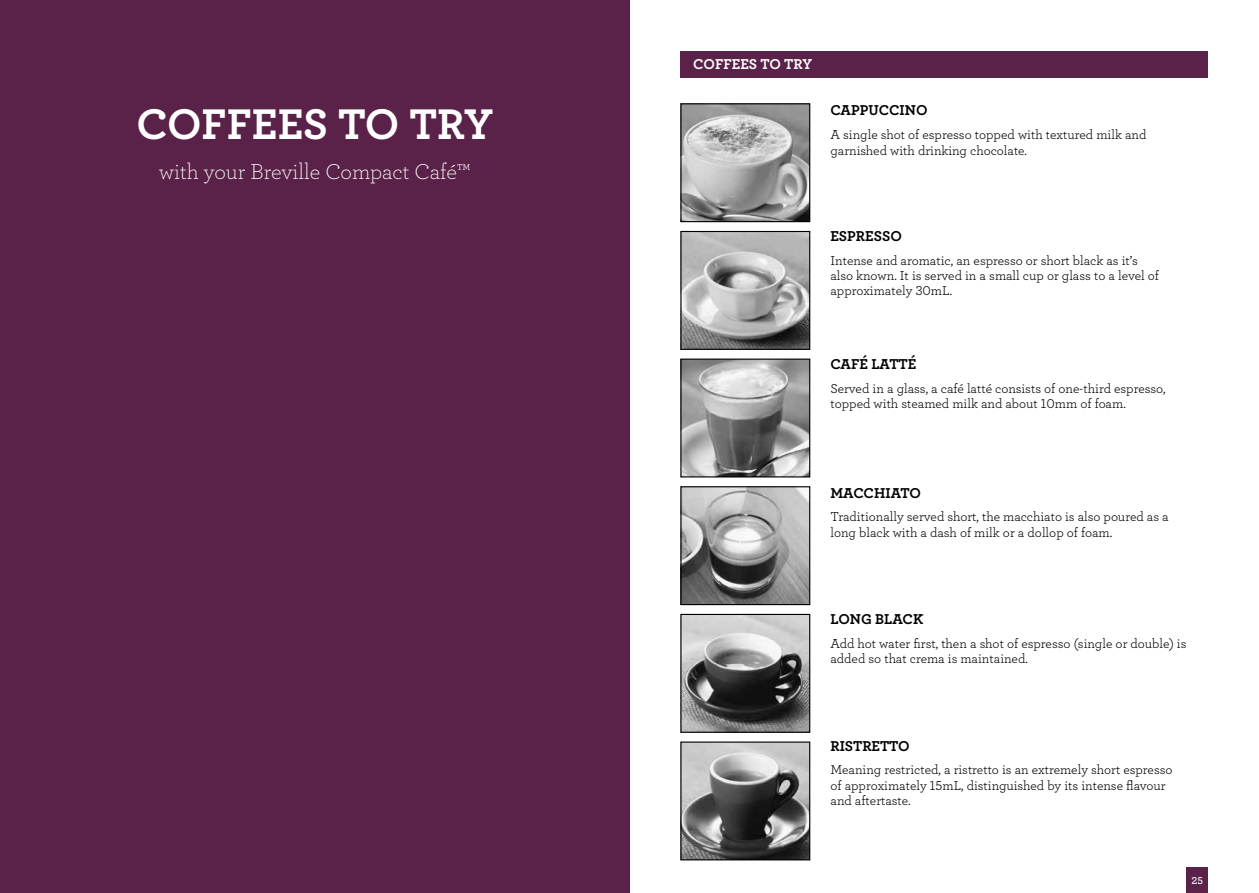
<style>
.page{position:relative;width:1259px;height:893px;background:#fff}
.page>*{position:absolute;margin:0;border:0;box-sizing:border-box;transform-origin:0 0}
.t1{font:45px "Archer Bold LF";color:#fff}
.t2{font:22.5px "Archer Light LF";color:#fff}
.t3{font:15px "Archer Bold LF";color:#000}
.t4{font:15px "Archer Bold LF";letter-spacing:-.01em;color:#fff}
.t5{font:13.5px/15.3px "Archer Book LF";color:#000}
.t6{font:10.5px "Archer Semibold LF";color:#fff}
</style>
<div class="page">
<div style="left:0;top:0;width:629px;height:893px;background:#5a2149"></div>
<div style="left:1186px;top:867px;width:22px;height:26px;background:#5a2149"></div>
<div style="left:680px;top:51px;width:528px;height:27px;background:#5a2149"></div>
<img style="left:682px;top:233px;width:126px;height:115px">
<div style="left:680px;top:231px;width:130px;height:119px;border:1px solid #000"></div>
<img style="left:682px;top:105px;width:126px;height:115px">
<div style="left:680px;top:103px;width:130px;height:119px;border:1px solid #000"></div>
<img style="left:682px;top:361px;width:126px;height:114px">
<div style="left:680px;top:359px;width:130px;height:118px;border:1px solid #000"></div>
<img style="left:682px;top:488px;width:126px;height:115px">
<div style="left:680px;top:486px;width:130px;height:119px;border:1px solid #000"></div>
<img style="left:682px;top:616px;width:126px;height:115px">
<div style="left:680px;top:614px;width:130px;height:119px;border:1px solid #000"></div>
<img style="left:682px;top:743px;width:126px;height:115px">
<div style="left:680px;top:741px;width:130px;height:119px;border:1px solid #000"></div>
<h1 class="t1" style="left:136px;top:96px;width:357px">COFFEES TO TRY</h1>
<h2 class="t2" style="left:159px;top:158px;width:312px">with your Breville Compact Café™</h2>
<p class="t4" style="left:693px;top:55px;width:20px">COFFEES</p>
<p class="t4" style="left:760px;top:55px;width:53px">TO TRY</p>
<p class="t3" style="left:830px;top:101px;width:99px">CAPPUCCINO</p>
<p class="t5" style="left:830px;top:127px;width:317px">A single shot of espresso topped with textured milk and garnished with drinking chocolate.</p>
<p class="t3" style="left:830px;top:227px;width:73px">ESPRESSO</p>
<p class="t5" style="left:830px;top:252px;width:330px">Intense and aromatic, an espresso or short black as it’s also known. It is served in a small cup or glass to a level of approximately 30mL.</p>
<p class="t3" style="left:830px;top:354px;width:88px">CAFÉ LATTÉ</p>
<p class="t5" style="left:830px;top:380px;width:336px">Served in a glass, a café latté consists of one-third espresso, topped with steamed milk and about 10mm of foam.</p>
<p class="t3" style="left:830px;top:483px;width:92px">MACCHIATO</p>
<p class="t5" style="left:830px;top:509px;width:340px">Traditionally served short, the macchiato is also poured as a long black with a dash of milk or a dollop of foam.</p>
<p class="t3" style="left:830px;top:610px;width:94px">LONG BLACK</p>
<p class="t5" style="left:830px;top:635px;width:357px">Add hot water first, then a shot of espresso (single or double) is added so that crema is maintained.</p>
<p class="t3" style="left:830px;top:736px;width:81px">RISTRETTO</p>
<p class="t5" style="left:830px;top:762px;width:344px">Meaning restricted, a ristretto is an extremely short espresso of approximately 15mL, distinguished by its intense flavour and aftertaste.</p>
<p class="t6" style="left:1191px;top:874px;width:13px">25</p>
</div>
